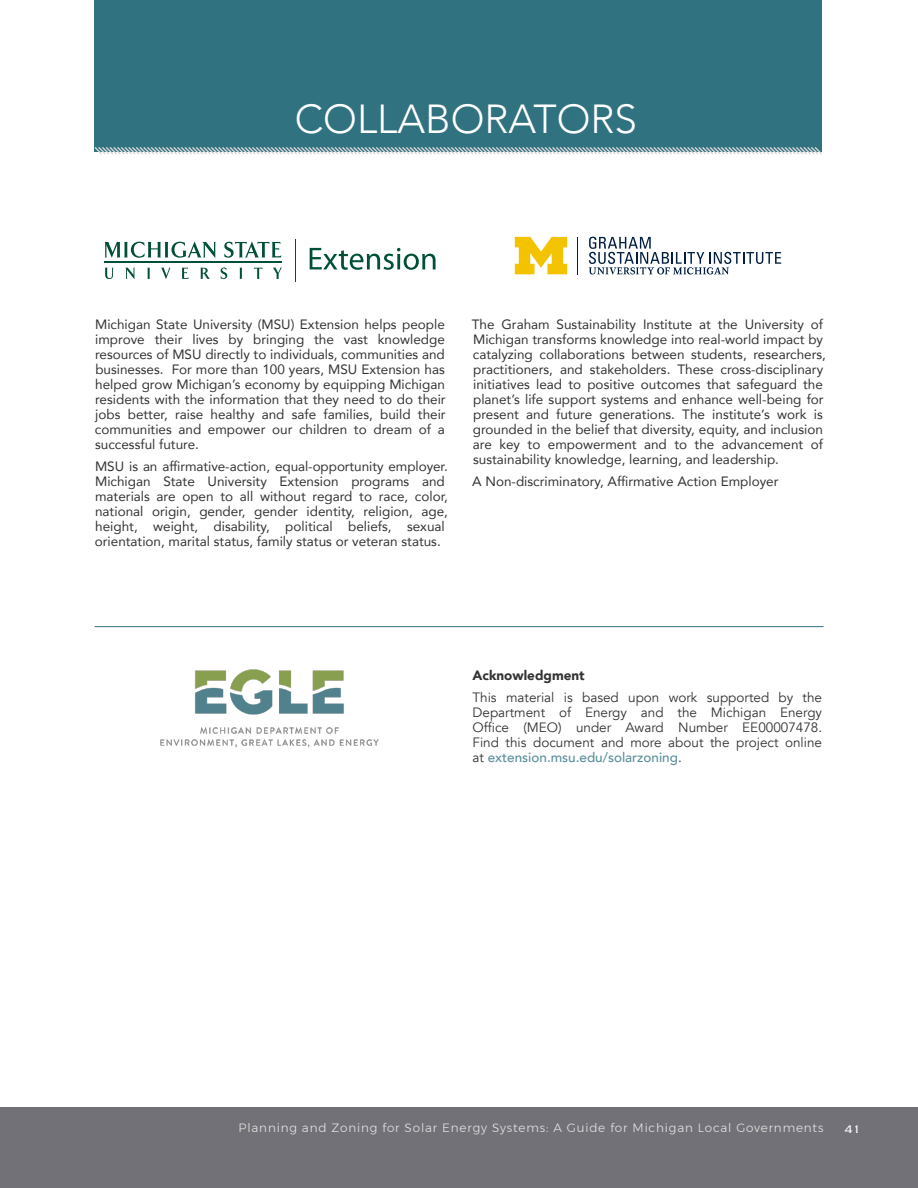
<style>
.page{position:relative;width:918px;height:1188px;background:#fff}
.page>*{position:absolute;margin:0;border:0;box-sizing:border-box;transform-origin:0 0}
.TITLE-C{font:300 40.5px "Avenir";color:#fff}
.t1{font:300 14.25px "Copperplate";color:#fff}
.BOILERPLATE_tx{font:13.5px/15px "Avenir";color:#333}
.BOILERPLATE_tx-2{font:13.5px/15px "Avenir";color:#333;text-align:justify}
.BOILERPLATE_tx-3{font:900 13.5px "Avenir";color:#333}
.t2{font:300 12px "Montserrat";letter-spacing:.07em;color:#e6e6e6}
.s1{font-weight:500;color:#5a8e9a}
</style>
<div class="page">
<div style="left:0;top:1108px;width:918px;height:80px;background:#727177"></div>
<div style="left:94px;top:0;width:728px;height:152px;background:#317280"></div>
<svg style="left:94px;top:147px;width:728px;height:7px"></svg>
<svg style="left:105px;top:268px;width:8px;height:11px"></svg>
<svg style="left:125px;top:268px;width:10px;height:11px"></svg>
<svg style="left:147px;top:268px;width:3px;height:11px"></svg>
<svg style="left:161px;top:268px;width:10px;height:11px"></svg>
<svg style="left:182px;top:268px;width:7px;height:11px"></svg>
<svg style="left:200px;top:268px;width:10px;height:11px"></svg>
<svg style="left:221px;top:268px;width:6px;height:11px"></svg>
<svg style="left:239px;top:268px;width:3px;height:11px"></svg>
<svg style="left:254px;top:268px;width:8px;height:11px"></svg>
<svg style="left:273px;top:268px;width:9px;height:11px"></svg>
<svg style="left:104px;top:241px;width:112px;height:17px"></svg>
<svg style="left:224px;top:241px;width:57px;height:17px"></svg>
<hr style="left:104px;top:261px;width:178px;height:2px;background:#004f39">
<svg style="left:310px;top:248px;width:126px;height:22px"></svg>
<hr style="left:295px;top:239px;width:1px;height:43px;background:#004f39">
<img style="left:160px;top:669px;width:219px;height:79px">
<hr style="left:578px;top:237px;width:1px;height:37px;background:#011e41">
<svg style="left:515px;top:237px;width:52px;height:37px"></svg>
<svg style="left:589px;top:237px;width:192px;height:37px"></svg>
<hr style="left:94px;top:626px;width:730px;height:1px;background:#317280">
<p class="TITLE-C" style="left:295px;top:95px;width:344px">COLLABORATORS</p>
<p class="BOILERPLATE_tx" style="left:95px;top:316px;width:352px;text-align:justify">Michigan State University (MSU) Extension helps people improve their lives by bringing the vast knowledge resources of MSU directly to individuals, communities and businesses. For more than 100 years, MSU Extension has helped grow Michigan’s economy by equipping Michigan residents with the information that they need to do their jobs better, raise healthy and safe families, build their communities and empower our children to dream of a successful future.</p>
<p class="BOILERPLATE_tx" style="left:95px;top:458px;width:355px">MSU is an affirmative-action, equal-opportunity employer.<br>Michigan State University Extension programs and materials are open to all without regard to race, color, national origin, gender, gender identity, religion, age, height, weight, disability, political beliefs, sexual orientation, marital status, family status or veteran status.</p>
<p class="BOILERPLATE_tx" style="left:472px;top:316px;width:356px">The Graham Sustainability Institute at the University of Michigan transforms knowledge into real-world impact by catalyzing collaborations between students, researchers, practitioners, and stakeholders. These cross-disciplinary initiatives lead to positive outcomes that safeguard the planet’s life support systems and enhance well-being for present and future generations. The institute’s work is grounded in the belief that diversity, equity, and inclusion are key to empowerment and to the advancement of sustainability knowledge, learning, and leadership.</p>
<p class="BOILERPLATE_tx" style="left:472px;top:473px;width:308px">A Non-discriminatory, Affirmative Action Employer</p>
<p class="BOILERPLATE_tx-3" style="left:472px;top:664px;width:114px">Acknowledgment</p>
<p class="BOILERPLATE_tx-2" style="left:472px;top:690px;width:351px">This material is based upon work supported by the Department of Energy and the Michigan Energy Office (MEO) under Award Number EE00007478.<br>Find this document and more about the project online at <span class="s1">extension.msu.edu/solarzoning</span>.</p>
<p class="t2" style="left:239px;top:1119px;width:586px">Planning and Zoning for Solar Energy Systems: A Guide for Michigan Local Governments</p>
<p class="t1" style="left:845px;top:1120px;width:18px">41</p>
</div>
